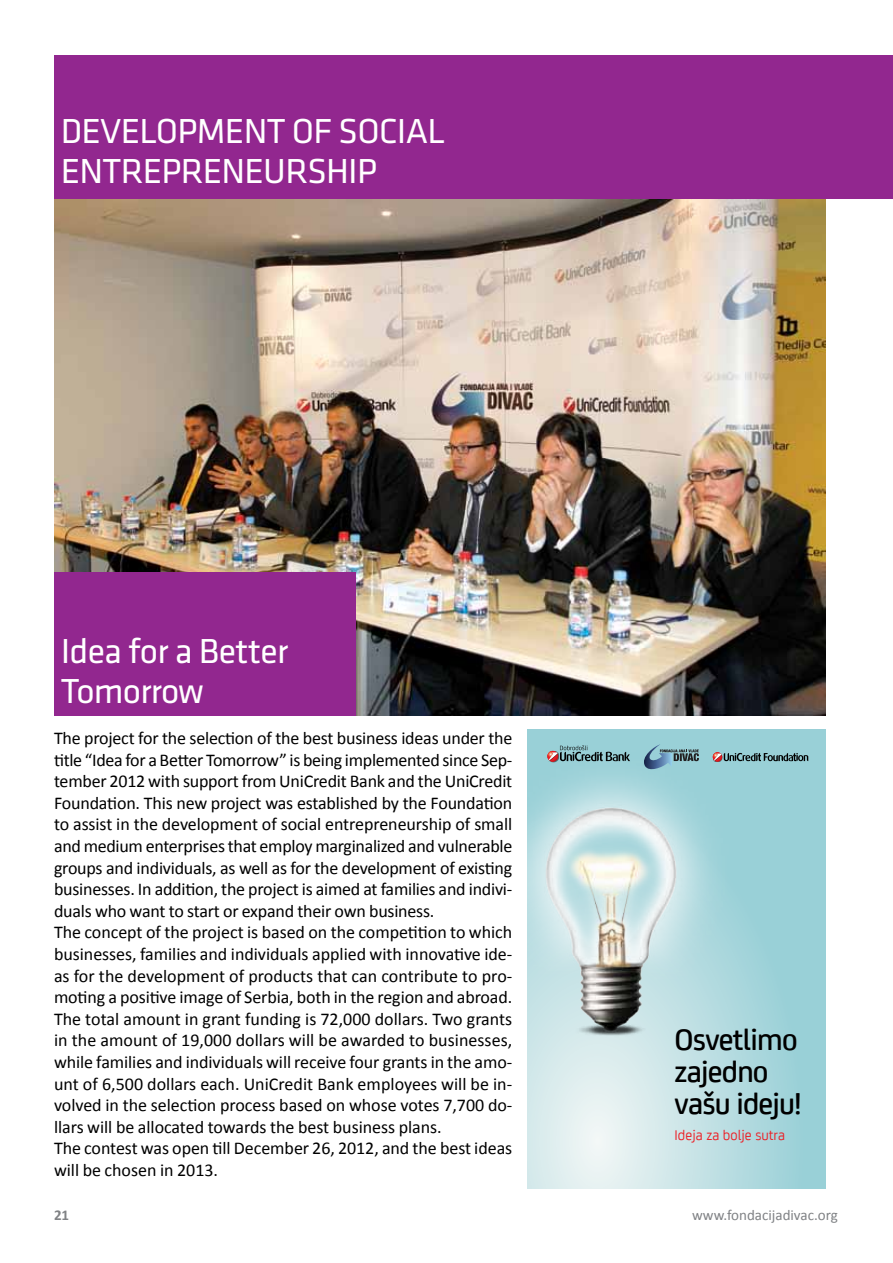
<style>
.page{position:relative;width:893px;height:1263px;background:#fff}
.page>*{position:absolute;margin:0;border:0;box-sizing:border-box;transform-origin:0 0}
.t1{font:36px/40.5px "Klavika";letter-spacing:-.02em;color:#fff}
.t2{font:500 31.8px/31.8px "Uni Credit";letter-spacing:-.025em;color:#000}
.t3{font:18px/21.6px "Calibri";letter-spacing:-.005em;color:#000}
.t4{font:15.15px "Uni Credit";color:#ed1d24}
.t5{font:15px "Calibri";color:#808285}
.t6{font:700 15px "Calibri";color:#808285}
</style>
<div class="page">
<img style="left:54px;top:199px;width:772px;height:516px">
<div style="left:54px;top:55px;width:839px;height:144px;background:#92278f"></div>
<div style="left:54px;top:572px;width:301px;height:143px;background:#92278f"></div>
<svg style="left:527px;top:729px;width:299px;height:459px;background:#b1dadf"></svg>
<svg style="left:762px;top:752px;width:46px;height:9px"></svg>
<img style="left:527px;top:740px;width:235px;height:352px">
<h1 class="t1" style="left:61px;top:111px;width:386px">DEVELOPMENT OF SOCIAL<br>ENTREPRENEURSHIP</h1>
<h1 class="t1" style="left:61px;top:631px;width:229px">I DEA FOR A BETTER<br>TOMORROW</h1>
<p class="t3" style="left:54px;top:727px;width:460px">The project for the selection of the best business ideas under the title “Idea for a Better Tomorrow” is being implemented since Sep&shy;tember 2012 with support from UniCredit Bank and the UniCredit Foundation. This new project was established by the Foundation to assist in the development of social entrepreneurship of small and medium enterprises that employ marginalized and vulnerable groups and individuals, as well as for the development of existing businesses. In addition, the project is aimed at families and indivi&shy;duals who want to start or expand their own business.<br>The concept of the project is based on the competition to which businesses, families and individuals applied with innovative ide&shy;as for the development of products that can contribute to pro&shy;moting a positive image of Serbia, both in the region and abroad.<br>The total amount in grant funding is 72,000 dollars. Two grants in the amount of 19,000 dollars will be awarded to businesses, while families and individuals will receive four grants in the amo&shy;unt of 6,500 dollars each. UniCredit Bank employees will be in&shy;volved in the selection process based on whose votes 7,700 do&shy;llars will be allocated towards the best business plans.<br>The contest was open till December 26, 2012, and the best ideas will be chosen in 2013.</p>
<h2 class="t2" style="left:675px;top:1022px;width:128px">Osvetlimo zajedno vašu ideju!</h2>
<p class="t4" style="left:675px;top:1124px;width:112px">Ideja za bolje sutra</p>
<p class="t6" style="left:54px;top:1206px;width:17px">21</p>
<p class="t5" style="left:692px;top:1206px;width:147px">www.fondacijadivac.org</p>
</div>
